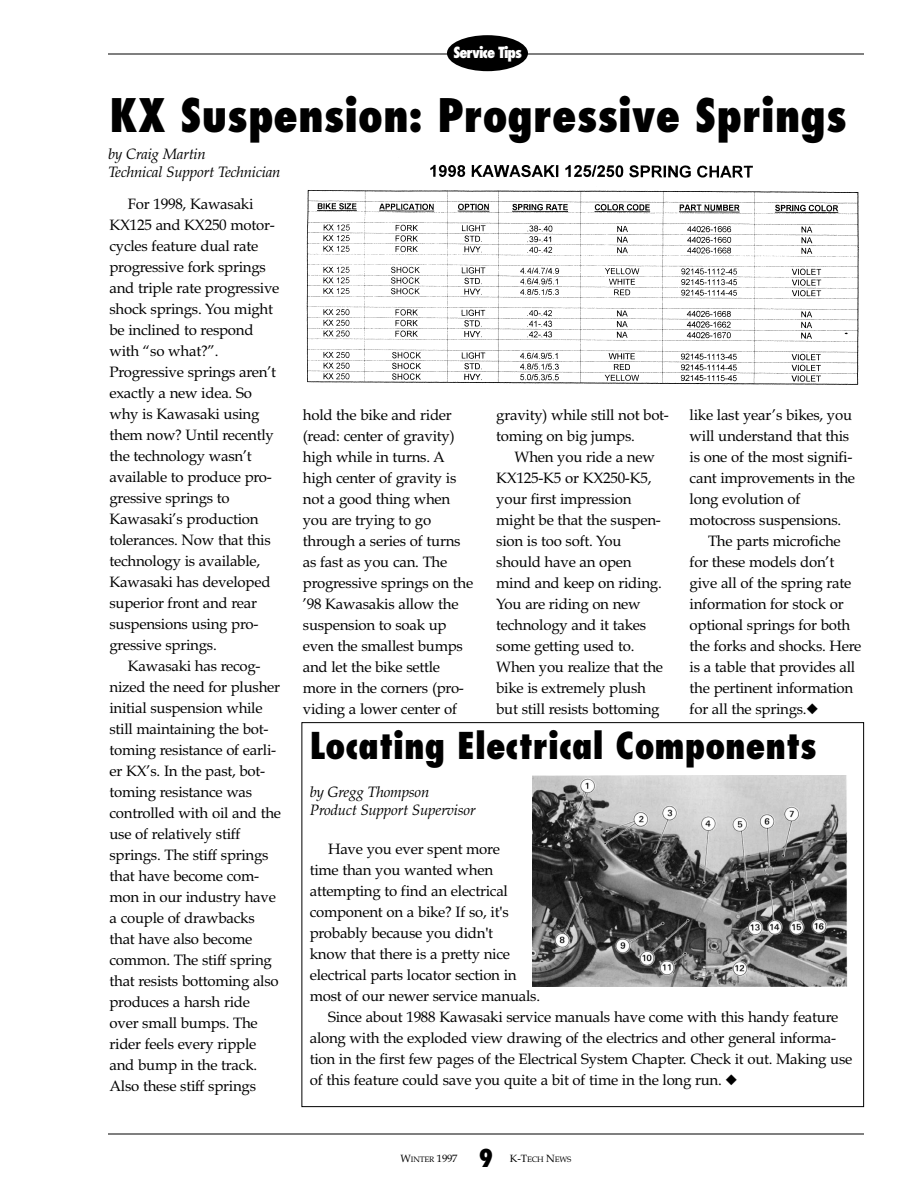
<style>
.page{position:relative;width:918px;height:1188px;background:#fff}
.page>*{position:absolute;margin:0;border:0;box-sizing:border-box;transform-origin:0 0}
.t1{font:800 condensed 45px "Futura";color:#000}
.t2{font:800 condensed 36px "Futura";color:#000}
.t3{font:800 condensed 24px "Futura";color:#000}
.t4{font:15px/21px "Book Antiqua";letter-spacing:-.015em;color:#000}
.t5{font:italic 15px/18px "Book Antiqua";letter-spacing:-.015em;color:#000}
.t6{font:800 condensed 15px "Futura";letter-spacing:-.065em;color:#fff}
.t7{font:10.5px "Book Antiqua";color:#000}
.t8{font:7.8px "Book Antiqua";letter-spacing:-.02em;color:#000}
.s1{font-size:7.8px}
.s2{font-size:10.5px}
</style>
<div class="page">
<hr style="left:108px;top:54px;width:756px;height:1px;background:#000">
<hr style="left:108px;top:1134px;width:756px;height:1px;background:#000">
<div style="left:447px;top:35px;width:81px;height:36px;background:#000;border-radius:50%"></div>
<img style="left:306px;top:164px;width:553px;height:221px">
<img style="left:532px;top:775px;width:316px;height:211px">
<p class="t6" style="left:453px;top:46px;width:70px">Service Tips</p>
<h1 class="t1" style="left:110px;top:96px;width:739px">KX Suspension: Progressive Springs</h1>
<p class="t5" style="left:108px;top:147px;width:174px">by Craig Martin<br>Technical Support Technician</p>
<p class="t4" style="left:110px;top:195px;width:171px;text-indent:18px">For 1998, Kawasaki<br>KX125 and KX250 motor&shy;cycles feature dual rate progressive fork springs and triple rate progressive shock springs. You might be inclined to respond with “so what?”.<br>Progressive springs aren’t exactly a new idea. So why is Kawasaki using them now? Until recently the technology wasn’t available to produce pro&shy;gressive springs to<br>Kawasaki’s production tolerances. Now that this technology is available,<br>Kawasaki has developed superior front and rear suspensions using pro&shy;gressive springs.</p>
<p class="t4" style="left:110px;top:657px;width:173px;text-indent:18px">Kawasaki has recog&shy;nized the need for plusher initial suspension while still maintaining the bot&shy;toming resistance of earli&shy;er KX’s. In the past, bot&shy;toming resistance was controlled with oil and the use of relatively stiff springs. The stiff springs that have become com&shy;mon in our industry have a couple of drawbacks that have also become common. The stiff spring that resists bottoming also produces a harsh ride over small bumps. The rider feels every ripple and bump in the track.<br>Also these stiff springs</p>
<p class="t4" style="left:303px;top:406px;width:172px">hold the bike and rider (read: center of gravity) high while in turns. A high center of gravity is not a good thing when you are trying to go through a series of turns as fast as you can. The progressive springs on the ’98 Kawasakis allow the suspension to soak up even the smallest bumps and let the bike settle more in the corners (pro&shy;viding a lower center of</p>
<p class="t4" style="left:496px;top:406px;width:174px">gravity) while still not bot&shy;toming on big jumps.</p>
<p class="t4" style="left:496px;top:448px;width:168px;text-indent:18px">When you ride a new<br>KX125-K5 or KX250-K5, your first impression might be that the suspen&shy;sion is too soft. You should have an open mind and keep on riding.<br>You are riding on new technology and it takes some getting used to.<br>When you realize that the bike is extremely plush but still resists bottoming</p>
<p class="t4" style="left:690px;top:406px;width:164px">like last year’s bikes, you</p>
<p class="t4" style="left:690px;top:427px;width:161px">will understand that this</p>
<p class="t4" style="left:690px;top:448px;width:164px">is one of the most signifi-</p>
<p class="t4" style="left:690px;top:469px;width:167px">cant improvements in the</p>
<p class="t4" style="left:690px;top:490px;width:112px">long evolution of</p>
<p class="t4" style="left:690px;top:511px;width:153px">motocross suspensions.</p>
<p class="t4" style="left:708px;top:532px;width:134px">The parts microfiche</p>
<p class="t4" style="left:690px;top:553px;width:146px">for these models don’t</p>
<p class="t4" style="left:690px;top:574px;width:163px">give all of the spring rate</p>
<p class="t4" style="left:690px;top:595px;width:155px">information for stock or</p>
<p class="t4" style="left:690px;top:616px;width:162px">optional springs for both</p>
<p class="t4" style="left:690px;top:637px;width:173px">the forks and shocks. Here</p>
<p class="t4" style="left:690px;top:658px;width:167px">is a table that provides all</p>
<p class="t4" style="left:690px;top:679px;width:165px">the pertinent information</p>
<p class="t4" style="left:690px;top:700px;width:130px">for all the springs.◆</p>
<h2 class="t2" style="left:310px;top:730px;width:509px">Locating Electrical Components</h2>
<p class="t5" style="left:310px;top:784px;width:167px">by Gregg Thompson<br>Product Support Supervisor</p>
<p class="t4" style="left:328px;top:840px;width:173px">Have you ever spent more</p>
<p class="t4" style="left:310px;top:861px;width:185px">time than you wanted when</p>
<p class="t4" style="left:310px;top:882px;width:200px">attempting to find an electrical</p>
<p class="t4" style="left:310px;top:903px;width:200px">component on a bike? If so, it's</p>
<p class="t4" style="left:310px;top:924px;width:185px">probably because you didn't</p>
<p class="t4" style="left:310px;top:945px;width:202px">know that there is a pretty nice</p>
<p class="t4" style="left:310px;top:966px;width:208px">electrical parts locator section in</p>
<p class="t4" style="left:310px;top:987px;width:232px">most of our newer service manuals.</p>
<p class="t4" style="left:328px;top:1008px;width:512px">Since about 1988 Kawasaki service manuals have come with this handy feature</p>
<p class="t4" style="left:310px;top:1029px;width:528px">along with the exploded view drawing of the electrics and other general informa-</p>
<p class="t4" style="left:310px;top:1050px;width:544px">tion in the first few pages of the Electrical System Chapter. Check it out. Making use</p>
<p class="t4" style="left:310px;top:1071px;width:429px">of this feature could save you quite a bit of time in the long run. ◆</p>
<h3 class="t3" style="left:479px;top:1148px;width:16px">9</h3>
<p class="t7" style="left:401px;top:1154px;width:58px">W<span class="s1">INTER</span> 1997</p>
<p class="t8" style="left:510px;top:1156px;width:63px"><span class="s2">K-T</span>ECH <span class="s2">N</span>EWS</p>
</div>
